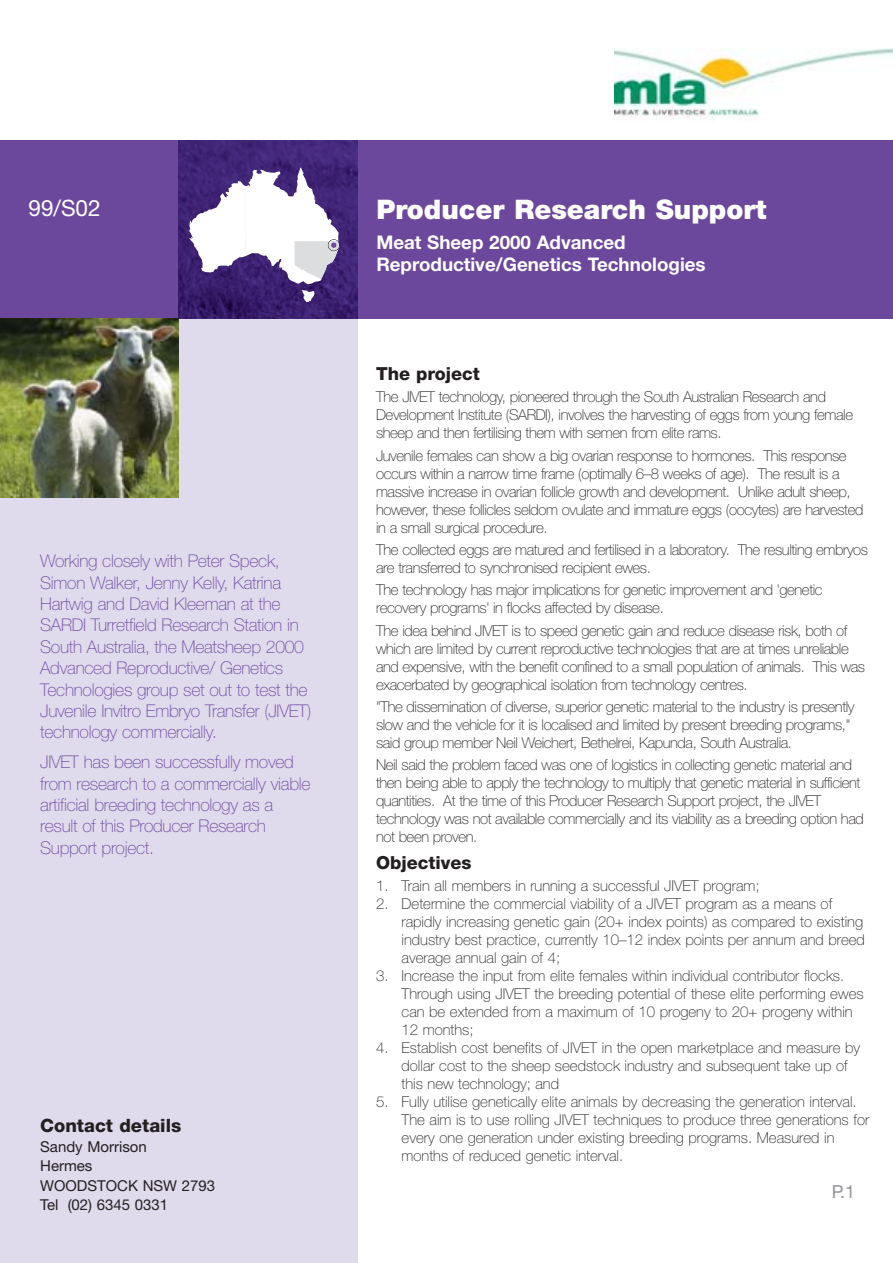
<style>
.page{position:relative;width:893px;height:1263px;background:#fff}
.page>*{position:absolute;margin:0;border:0;box-sizing:border-box;transform-origin:0 0}
.t1{font:900 27px "Helvetica Neue";color:#fff}
.t2{font:22.5px "Helvetica Neue";color:#fff}
.t3{font:700 18.75px/22.5px "Helvetica Neue";color:#fff}
.t4{font:800 18.3px "Helvetica Neue";color:#231f20}
.t5{font:800 18px "Helvetica Neue";color:#231f20}
.t6{font:18px "Helvetica Neue";color:#939598}
.t7{font:100 17.55px/21.5px "Helvetica Neue";letter-spacing:-.015em;color:#6c489d}
.t8{font:100 15px/18px "Helvetica Neue";letter-spacing:-.03em;color:#231f20}
.t9{font:100 15px/18px "Helvetica Neue";color:#231f20}
.t10{font:15px/19.5px "Helvetica Neue";color:#231f20}
</style>
<div class="page">
<div style="left:0;top:315px;width:357px;height:948px;background:#dfdaec"></div>
<div style="left:357px;top:140px;width:535px;height:179px;background:#6c489d"></div>
<div style="left:0;top:140px;width:179px;height:179px;background:#6c489d"></div>
<img style="left:179px;top:140px;width:178px;height:179px">
<img style="left:614px;top:49px;width:278px;height:71px">
<img style="left:0;top:319px;width:179px;height:178px">
<svg style="left:302px;top:290px;width:12px;height:13px"></svg>
<svg style="left:189px;top:168px;width:150px;height:116px"></svg>
<div style="left:328px;top:239px;width:12px;height:12px;border:1px solid #231f20;border-radius:50%"></div>
<h2 class="t2" style="left:29px;top:200px;width:74px">99/S02</h2>
<p class="t7" style="left:40px;top:552px;width:272px">Working closely with Peter Speck, Simon Walker, Jenny Kelly, Katrina Hartwig and David Kleeman at the SARDI Turretfield Research Station in South Australia, the Meatsheep 2000<br>Advanced Reproductive/ Genetics Technologies group set out to test the Juvenile Invitro Embryo Transfer (JIVET) technology commercially.</p>
<p class="t7" style="left:40px;top:753px;width:272px">JIVET has been successfully moved from research to a commercially viable artificial breeding technology as a result of this Producer Research<br>Support project.</p>
<p class="t4" style="left:40px;top:1119px;width:143px">Contact details</p>
<p class="t10" style="left:40px;top:1138px;width:176px">Sandy Morrison<br>Hermes<br>WOODSTOCK NSW 2793<br>Tel (02) 6345 0331</p>
<h1 class="t1" style="left:376px;top:200px;width:391px">Producer Research Support</h1>
<p class="t3" style="left:376px;top:233px;width:331px">Meat Sheep 2000 Advanced<br>Reproductive/Genetics Technologies</p>
<p class="t5" style="left:376px;top:367px;width:105px">The project</p>
<p class="t8" style="left:376px;top:389px;width:478px">The JIVET technology, pioneered through the South Australian Research and<br>Development Institute (SARDI), involves the harvesting of eggs from young female sheep and then fertilising them with semen from elite rams.</p>
<p class="t8" style="left:376px;top:448px;width:489px">Juvenile females can show a big ovarian response to hormones. This response occurs within a narrow time frame (optimally 6–8 weeks of age). The result is a massive increase in ovarian follicle growth and development. Unlike adult sheep, however, these follicles seldom ovulate and immature eggs (oocytes) are harvested in a small surgical procedure.</p>
<p class="t8" style="left:376px;top:542px;width:493px">The collected eggs are matured and fertilised in a laboratory. The resulting embryos are transferred to synchronised recipient ewes.</p>
<p class="t8" style="left:376px;top:582px;width:448px">The technology has major implications for genetic improvement and 'genetic recovery programs' in flocks affected by disease.</p>
<p class="t8" style="left:376px;top:623px;width:490px">The idea behind JIVET is to speed genetic gain and reduce disease risk, both of which are limited by current reproductive technologies that are at times unreliable and expensive, with the benefit confined to a small population of animals. This was exacerbated by geographical isolation from technology centres.</p>
<p class="t8" style="left:376px;top:699px;width:480px">"The dissemination of diverse, superior genetic material to the industry is presently slow and the vehicle for it is localised and limited by present breeding programs," said group member Neil Weichert, Bethelrei, Kapunda, South Australia.</p>
<p class="t8" style="left:376px;top:757px;width:489px">Neil said the problem faced was one of logistics in collecting genetic material and then being able to apply the technology to multiply that genetic material in sufficient quantities. At the time of this Producer Research Support project, the JIVET technology was not available commercially and its viability as a breeding option had not been proven.</p>
<p class="t5" style="left:376px;top:856px;width:97px">Objectives</p>
<p class="t9" style="left:376px;top:878px;width:385px">1. Train all members in running a successful JIVET program;</p>
<p class="t9" style="left:401px;top:896px;width:465px;text-indent:-26px">2. Determine the commercial viability of a JIVET program as a means of rapidly increasing genetic gain (20+ index points) as compared to existing industry best practice, currently 10–12 index points per annum and breed average annual gain of 4;</p>
<p class="t9" style="left:401px;top:968px;width:463px;text-indent:-26px">3. Increase the input from elite females within individual contributor flocks.<br>Through using JIVET the breeding potential of these elite performing ewes can be extended from a maximum of 10 progeny to 20+ progeny within 12 months;</p>
<p class="t9" style="left:401px;top:1040px;width:460px;text-indent:-26px">4. Establish cost benefits of JIVET in the open marketplace and measure by dollar cost to the sheep seedstock industry and subsequent take up of this new technology; and</p>
<p class="t9" style="left:401px;top:1094px;width:469px;text-indent:-26px">5. Fully utilise genetically elite animals by decreasing the generation interval.<br>The aim is to use rolling JIVET techniques to produce three generations for every one generation under existing breeding programs. Measured in months of reduced genetic interval.</p>
<p class="t6" style="left:831px;top:1185px;width:25px">P.1</p>
</div>
